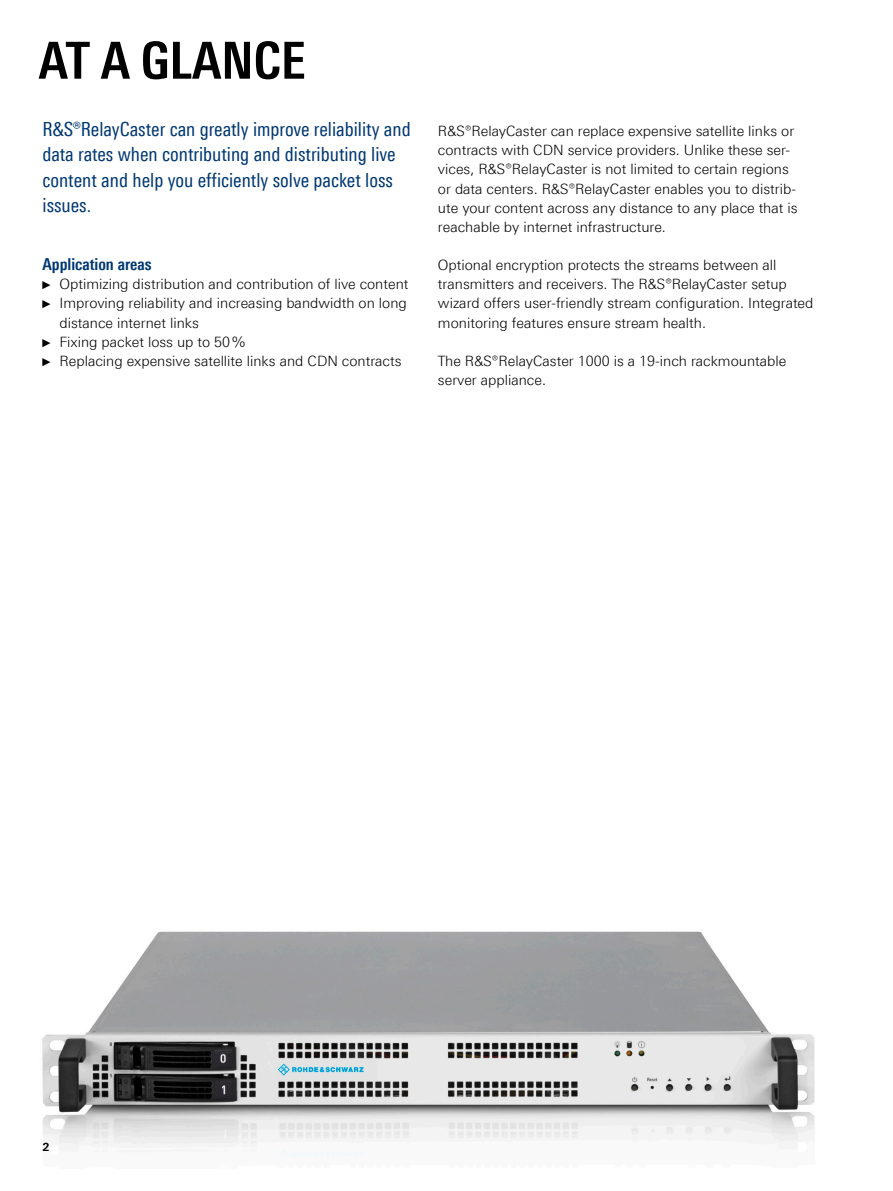
<style>
.page{position:relative;width:893px;height:1191px;background:#fff}
.page>*{position:absolute;margin:0;border:0;box-sizing:border-box;transform-origin:0 0}
.Seiten_Headline_34Pt{font:700 51px "Linotype Univers 620 Cn";color:#000}
.Teaser{font:19.5px/25.3px "Linotype Univers 420 Cn";color:#003872}
.Absatzfett_cyan{font:700 16.5px "Linotype Univers 620 Cn";color:#003872}
.Haupttext{font:300 14.25px/19.2px "Linotype Univers 330";color:#000}
.t1{font:700 11.25px "Linotype Univers 630";color:#000}
.s1{font-family:"Arial Narrow";font-weight:400;font-size:11.4px}
</style>
<div class="page">
<img style="left:42px;top:931px;width:773px;height:227px">
<p class="Seiten_Headline_34Pt" style="left:39px;top:30px;width:268px">AT A GLANCE</p>
<p class="Teaser" style="left:43px;top:116px;width:370px">R&amp;S®RelayCaster can greatly improve reliability and data rates when contributing and distributing live content and help you efficiently solve packet loss issues.</p>
<p class="Absatzfett_cyan" style="left:43px;top:254px;width:110px">Application areas</p>
<p class="Haupttext" style="left:43px;top:274px;width:367px"><span class="s1">►</span> Optimizing distribution and contribution of live content</p>
<p class="Haupttext" style="left:60px;top:293px;width:349px;text-indent:-17px"><span class="s1">►</span> Improving reliability and increasing bandwidth on long distance internet links</p>
<p class="Haupttext" style="left:43px;top:332px;width:204px"><span class="s1">►</span> Fixing packet loss up to 50%</p>
<p class="Haupttext" style="left:43px;top:351px;width:360px"><span class="s1">►</span> Replacing expensive satellite links and CDN contracts</p>
<p class="Haupttext" style="left:438px;top:121px;width:361px">R&amp;S®RelayCaster can replace expensive satellite links or contracts with CDN service providers. Unlike these ser&shy;vices, R&amp;S®RelayCaster is not limited to certain regions or data centers. R&amp;S®RelayCaster enables you to distrib&shy;ute your content across any distance to any place that is reachable by internet infrastructure.</p>
<p class="Haupttext" style="left:438px;top:255px;width:377px">Optional encryption protects the streams between all transmitters and receivers. The R&amp;S®RelayCaster setup wizard offers user-friendly stream configuration. Integrated monitoring features ensure stream health.</p>
<p class="Haupttext" style="left:438px;top:351px;width:350px">The R&amp;S®RelayCaster 1000 is a 19-inch rackmountable server appliance.</p>
<p class="t1" style="left:43px;top:1139px;width:9px">2</p>
</div>
